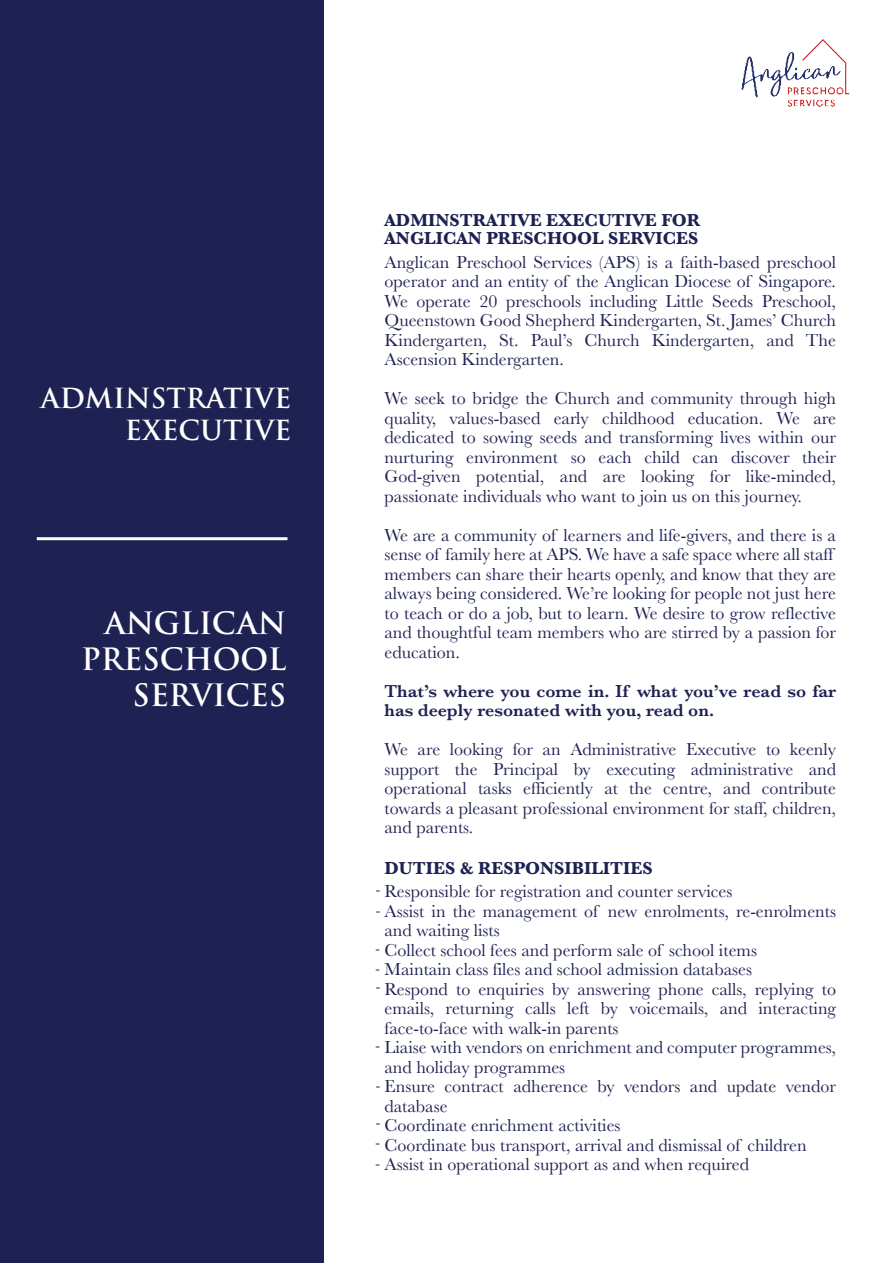
<style>
.page{position:relative;width:893px;height:1263px;background:#fff}
.page>*{position:absolute;margin:0;border:0;box-sizing:border-box;transform-origin:0 0}
.t1{font:700 30px/36px "Trajan Pro";color:#fff;text-align:right}
.t2{font:700 27px/32.4px "Trajan Pro";color:#fff;text-align:right}
.t3{font:18px/19.5px "Baskerville";color:#1e2252;text-align:justify}
.t4{font:600 18px/19.5px "Baskerville";color:#1e2252}
.t5{font:700 18px/18px "Baskerville";color:#1e2252}
.t6{font:500 15px/19.5px "Big Caslon";color:#221f1f}
</style>
<div class="page">
<div style="left:0;top:0;width:323px;height:1263px;background:#1e2252"></div>
<hr style="left:37px;top:537px;width:250px;height:3px;background:#fefefe">
<img style="left:741px;top:39px;width:109px;height:67px">
<h2 class="t2" style="left:41px;top:382px;width:252px">ADMINSTRATIVE<br>EXECUTIVE</h2>
<h1 class="t1" style="left:81px;top:606px;width:207px">ANGLICAN<br>PRESCHOOL<br>SERVICES</h1>
<p class="t5" style="left:384px;top:213px;width:317px">ADMINSTRATIVE EXECUTIVE FOR<br>ANGLICAN PRESCHOOL SERVICES</p>
<p class="t3" style="left:384px;top:254px;width:453px">Anglican Preschool Services (APS) is a faith-based preschool operator and an entity of the Anglican Diocese of Singapore.<br>We operate 20 preschools including Little Seeds Preschool, Queenstown Good Shepherd Kindergarten, St. James’ Church Kindergarten, St. Paul’s Church Kindergarten, and The Ascension Kindergarten.</p>
<p class="t3" style="left:384px;top:391px;width:453px">We seek to bridge the Church and community through high quality, values-based early childhood education. We are dedicated to sowing seeds and transforming lives within our nurturing environment so each child can discover their God-given potential, and are looking for like-minded, passionate individuals who want to join us on this journey.</p>
<p class="t3" style="left:384px;top:527px;width:453px;text-align:left">We are a community of learners and life-givers, and there is a sense of family here at APS. We have a safe space where all staff members can share their hearts openly, and know that they are always being considered. We’re looking for people not just here to teach or do a job, but to learn. We desire to grow reflective and thoughtful team members who are stirred by a passion for education.</p>
<p class="t4" style="left:384px;top:682px;width:453px">That’s where you come in. If what you’ve read so far has deeply resonated with you, read on.</p>
<p class="t3" style="left:384px;top:741px;width:453px">We are looking for an Administrative Executive to keenly support the Principal by executing administrative and operational tasks efficiently at the centre, and contribute towards a pleasant professional environment for staff, children, and parents.</p>
<p class="t5" style="left:384px;top:861px;width:269px">DUTIES &amp; RESPONSIBILITIES</p>
<p class="t3" style="left:384px;top:884px;width:453px;text-align:left">Responsible for registration and counter services<br>Assist in the management of new enrolments, re-enrolments and waiting lists<br>Collect school fees and perform sale of school items<br>Maintain class files and school admission databases<br>Respond to enquiries by answering phone calls, replying to emails, returning calls left by voicemails, and interacting face-to-face with walk-in parents<br>Liaise with vendors on enrichment and computer programmes, and holiday programmes<br>Ensure contract adherence by vendors and update vendor database<br>Coordinate enrichment activities<br>Coordinate bus transport, arrival and dismissal of children Assist in operational support as and when required</p>
<p class="t6" style="left:376px;top:880px;width:5px">-</p>
<p class="t6" style="left:376px;top:901px;width:5px">-</p>
<p class="t6" style="left:376px;top:939px;width:5px">-</p>
<p class="t6" style="left:376px;top:977px;width:5px">-</p>
<p class="t6" style="left:376px;top:959px;width:5px">-</p>
<p class="t6" style="left:376px;top:1036px;width:5px">-</p>
<p class="t6" style="left:376px;top:1076px;width:5px">-</p>
<p class="t6" style="left:376px;top:1113px;width:6px">- -</p>
<p class="t6" style="left:376px;top:1154px;width:5px">-</p>
</div>
